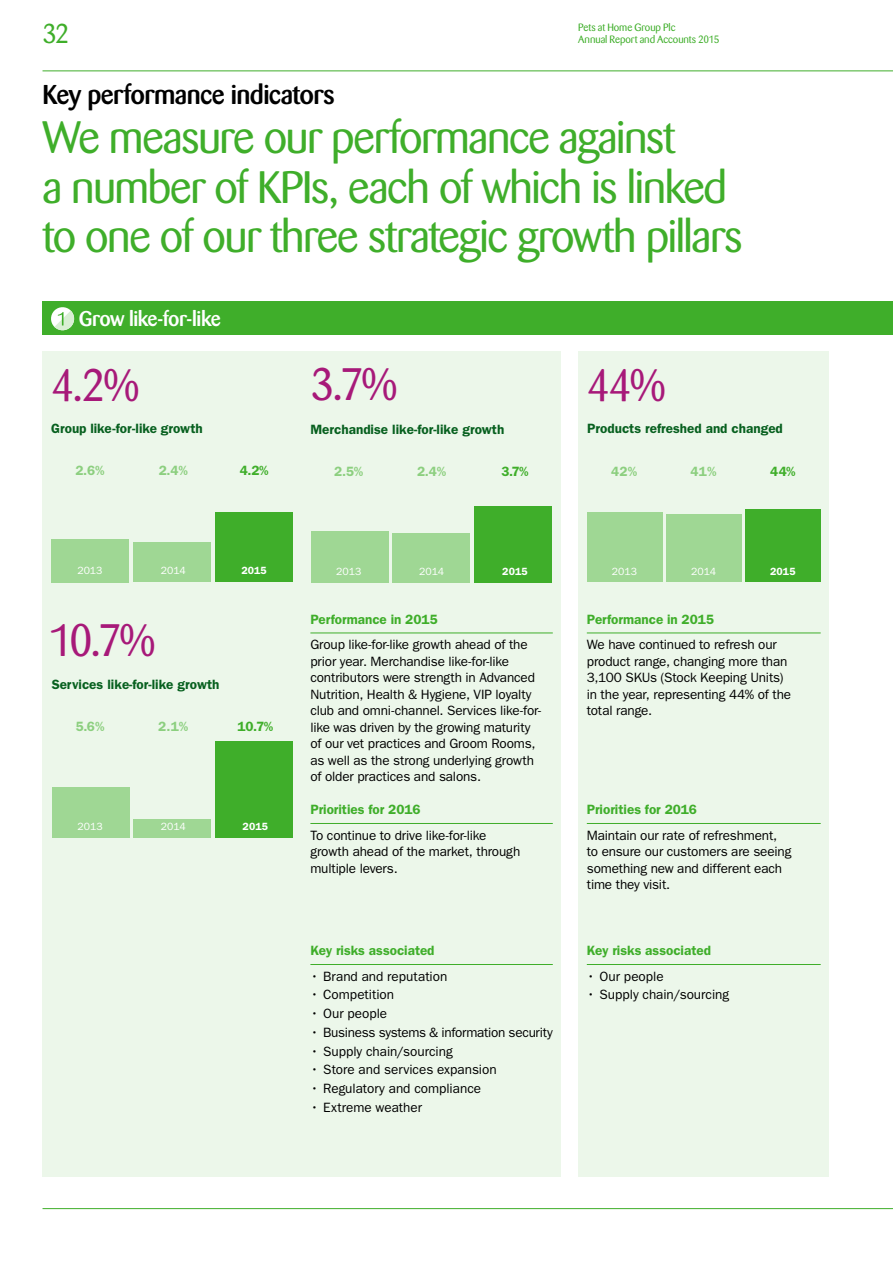
<style>
.page{position:relative;width:893px;height:1263px;background:#fff}
.page>*{position:absolute;margin:0;border:0;box-sizing:border-box;transform-origin:0 0}
.t1{font:45px/49.5px "Barmeno";letter-spacing:-.03em;color:#3fae2a}
.t2{font:45px "Barmeno";color:#a71979}
.t3{font:500 27px "Barmeno";letter-spacing:-.02em;color:#000}
.t4{font:27px "Barmeno";color:#3fae2a}
.t5{font:500 21px "Barmeno";letter-spacing:-.025em;color:#fff}
.t6{font:13.5px/16.5px "ITC Franklin Gothic Std";letter-spacing:-.01em;color:#000}
.t7{font:600 13.5px "ITC Franklin Gothic Std";letter-spacing:-.005em;color:#3fae2a}
.t8{font:600 13.5px "ITC Franklin Gothic Std";color:#07601f}
.t9{font:600 13.5px "ITC Franklin Gothic Std";color:#8ccf7f}
.t10{font:10.5px/12px "Barmeno";letter-spacing:-.005em;color:#3fae2a}
.t11{font:10.5px "ITC Franklin Gothic Std";color:#fff}
.t12{font:600 10.5px "ITC Franklin Gothic Std";letter-spacing:.01em;color:#fff}
</style>
<div class="page">
<div style="left:578px;top:351px;width:251px;height:825px;background:#ecf7ea"></div>
<div style="left:43px;top:351px;width:518px;height:825px;background:#ecf7ea"></div>
<div style="left:474px;top:506px;width:77px;height:77px;background:#3fae2a"></div>
<div style="left:392px;top:533px;width:78px;height:50px;background:#9fd794"></div>
<div style="left:311px;top:531px;width:77px;height:52px;background:#9fd794"></div>
<div style="left:215px;top:512px;width:78px;height:70px;background:#3fae2a"></div>
<div style="left:133px;top:542px;width:78px;height:40px;background:#9fd794"></div>
<div style="left:51px;top:539px;width:78px;height:43px;background:#9fd794"></div>
<div style="left:215px;top:741px;width:78px;height:97px;background:#3fae2a"></div>
<div style="left:134px;top:819px;width:77px;height:19px;background:#9fd794"></div>
<div style="left:52px;top:787px;width:78px;height:51px;background:#9fd794"></div>
<div style="left:745px;top:509px;width:75px;height:73px;background:#3fae2a"></div>
<div style="left:666px;top:514px;width:75px;height:68px;background:#9fd794"></div>
<div style="left:587px;top:513px;width:75px;height:69px;background:#9fd794"></div>
<div style="left:43px;top:302px;width:850px;height:33px;background:#3fae2a"></div>
<svg style="left:51px;top:307px;width:24px;height:24px"></svg>
<hr style="left:310px;top:633px;width:243px;height:1px;background:#3fae2a">
<hr style="left:310px;top:823px;width:243px;height:1px;background:#3fae2a">
<hr style="left:310px;top:964px;width:243px;height:1px;background:#3fae2a">
<hr style="left:587px;top:633px;width:234px;height:1px;background:#3fae2a">
<hr style="left:587px;top:823px;width:234px;height:1px;background:#3fae2a">
<hr style="left:587px;top:964px;width:234px;height:1px;background:#3fae2a">
<hr style="left:43px;top:71px;width:850px;height:1px;background:#3fae2a">
<hr style="left:43px;top:1208px;width:850px;height:1px;background:#3fae2a">
<h2 class="t4" style="left:43px;top:18px;width:29px">32</h2>
<p class="t10" style="left:578px;top:21px;width:143px">Pets at Home Group Plc<br>Annual Report and Accounts 2015</p>
<h2 class="t3" style="left:43px;top:78px;width:294px">Key performance indicators</h2>
<h1 class="t1" style="left:43px;top:113px;width:702px">We measure our performance against<br>a number of KPIs, each of which is linked to one of our three strategic growth pillars</h1>
<h3 class="t5" style="left:79px;top:306px;width:143px">Grow like-for-like</h3>
<h1 class="t2" style="left:51px;top:359px;width:91px">4.2%</h1>
<h1 class="t2" style="left:310px;top:359px;width:89px">3.7%</h1>
<h1 class="t2" style="left:587px;top:359px;width:81px">44%</h1>
<p class="t8" style="left:51px;top:421px;width:153px">Group like-for-like growth</p>
<p class="t8" style="left:310px;top:421px;width:196px">Merchandise like-for-like growth</p>
<p class="t8" style="left:587px;top:421px;width:197px">Products refreshed and changed</p>
<p class="t9" style="left:75px;top:463px;width:31px">2.6%</p>
<p class="t9" style="left:159px;top:463px;width:31px">2.4%</p>
<p class="t7" style="left:240px;top:463px;width:30px">4.2%</p>
<p class="t9" style="left:334px;top:463px;width:31px">2.5%</p>
<p class="t9" style="left:417px;top:463px;width:31px">2.4%</p>
<p class="t7" style="left:501px;top:463px;width:29px">3.7%</p>
<p class="t9" style="left:611px;top:463px;width:28px">42%</p>
<p class="t9" style="left:691px;top:463px;width:28px">41%</p>
<p class="t7" style="left:770px;top:463px;width:27px">44%</p>
<p class="t11" style="left:77px;top:565px;width:27px">2013</p>
<p class="t11" style="left:161px;top:565px;width:27px">2014</p>
<p class="t12" style="left:241px;top:565px;width:27px">2015</p>
<h1 class="t2" style="left:49px;top:615px;width:108px">10.7%</h1>
<p class="t8" style="left:52px;top:677px;width:169px">Services like-for-like growth</p>
<p class="t9" style="left:76px;top:719px;width:30px">5.6%</p>
<p class="t11" style="left:78px;top:821px;width:27px">2013</p>
<p class="t9" style="left:158px;top:719px;width:32px">2.1%</p>
<p class="t7" style="left:238px;top:719px;width:37px">10.7%</p>
<p class="t11" style="left:161px;top:821px;width:27px">2014</p>
<p class="t12" style="left:243px;top:821px;width:27px">2015</p>
<p class="t11" style="left:336px;top:565px;width:27px">2013</p>
<p class="t11" style="left:419px;top:565px;width:27px">2014</p>
<p class="t12" style="left:502px;top:565px;width:27px">2015</p>
<p class="t7" style="left:310px;top:611px;width:129px">Performance in 2015</p>
<p class="t6" style="left:310px;top:636px;width:232px">Group like-for-like growth ahead of the prior year. Merchandise like-for-like contributors were strength in Advanced Nutrition, Health &amp; Hygiene, VIP loyalty club and omni-channel. Services like-for&shy;like was driven by the growing maturity of our vet practices and Groom Rooms, as well as the strong underlying growth of older practices and salons.</p>
<p class="t7" style="left:310px;top:801px;width:112px">Priorities for 2016</p>
<p class="t6" style="left:310px;top:827px;width:211px">To continue to drive like-for-like growth ahead of the market, through multiple levers.</p>
<p class="t7" style="left:310px;top:942px;width:126px">Key risks associated</p>
<p class="t6" style="left:310px;top:968px;width:138px">• Brand and reputation</p>
<p class="t6" style="left:310px;top:986px;width:85px">• Competition</p>
<p class="t6" style="left:310px;top:1005px;width:78px">• Our people</p>
<p class="t6" style="left:310px;top:1024px;width:244px">• Business systems &amp; information security</p>
<p class="t6" style="left:310px;top:1043px;width:144px">• Supply chain/sourcing</p>
<p class="t6" style="left:310px;top:1061px;width:188px">• Store and services expansion</p>
<p class="t6" style="left:310px;top:1080px;width:172px">• Regulatory and compliance</p>
<p class="t6" style="left:310px;top:1099px;width:113px">• Extreme weather</p>
<p class="t11" style="left:612px;top:565px;width:27px">2013</p>
<p class="t11" style="left:691px;top:565px;width:27px">2014</p>
<p class="t12" style="left:770px;top:565px;width:27px">2015</p>
<p class="t7" style="left:587px;top:611px;width:129px">Performance in 2015</p>
<p class="t6" style="left:587px;top:636px;width:206px">We have continued to refresh our product range, changing more than<br>3,100 SKUs (Stock Keeping Units) in the year, representing 44% of the total range.</p>
<p class="t7" style="left:587px;top:801px;width:112px">Priorities for 2016</p>
<p class="t6" style="left:587px;top:827px;width:206px">Maintain our rate of refreshment, to ensure our customers are seeing something new and different each time they visit.</p>
<p class="t7" style="left:587px;top:942px;width:126px">Key risks associated</p>
<p class="t6" style="left:587px;top:968px;width:78px">• Our people</p>
<p class="t6" style="left:587px;top:986px;width:144px">• Supply chain/sourcing</p>
</div>
